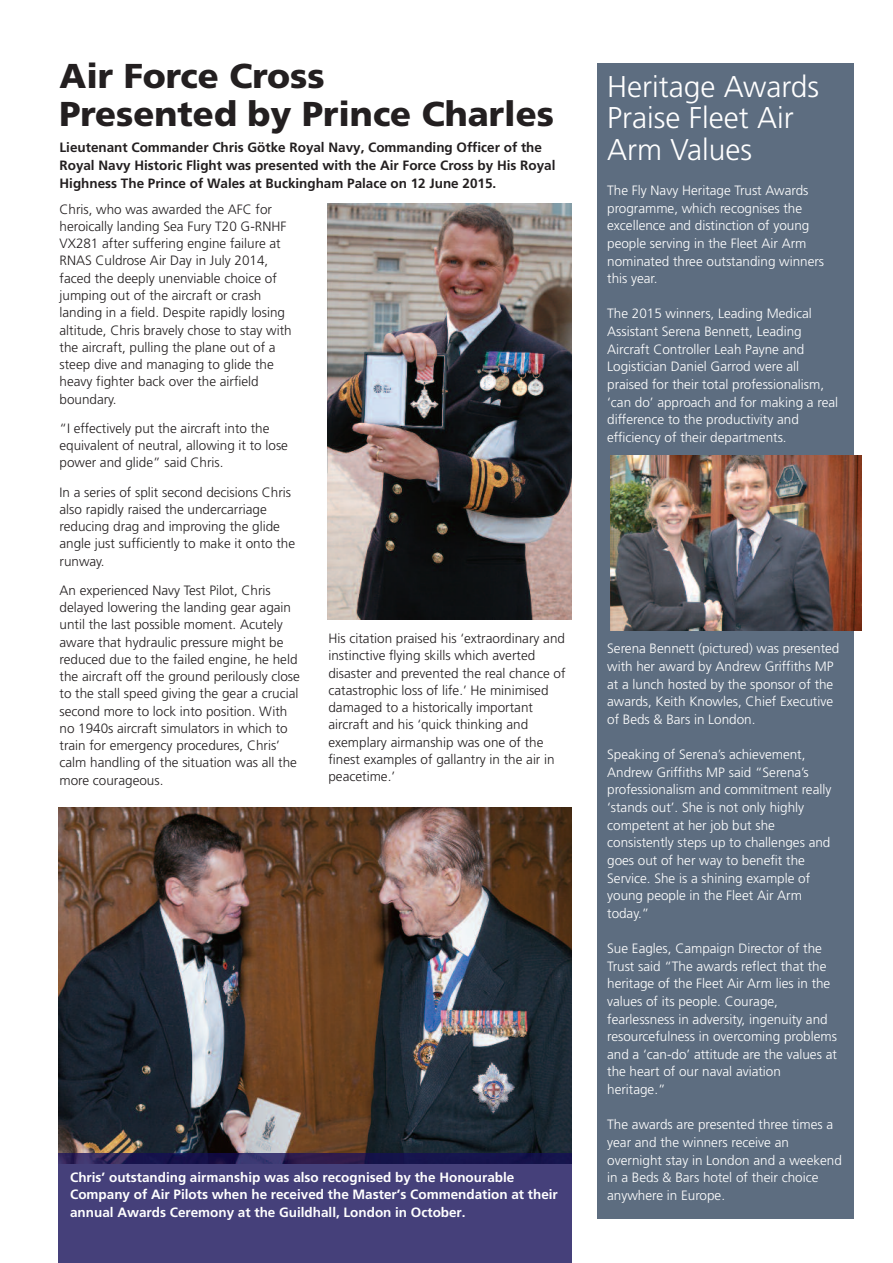
<style>
.page{position:relative;width:893px;height:1263px;background:#fff}
.page>*{position:absolute;margin:0;border:0;box-sizing:border-box;transform-origin:0 0}
.t1{font:900 34.5px/37.5px "Frutiger";color:#231f20}
.t2{font:300 30px/31.5px "Frutiger";color:#fff}
.t3{font:300 13.5px/17.2px "Frutiger";color:#231f20}
.t4{font:300 13.5px/17.7px "Frutiger";color:#fff}
.t5{font:700 13.5px/17.7px "Frutiger";color:#231f20}
.t6{font:700 13.5px/17.2px "Frutiger";color:#fff}
</style>
<div class="page">
<img style="left:328px;top:204px;width:244px;height:415px">
<div style="left:597px;top:64px;width:256px;height:1155px;background:#5d6d80"></div>
<img style="left:610px;top:455px;width:252px;height:176px">
<img style="left:58px;top:808px;width:514px;height:345px">
<div style="left:58px;top:1163px;width:514px;height:100px;background:#45407a"></div>
<img style="left:58px;top:1153px;width:514px;height:10px">
<h1 class="t1" style="left:60px;top:60px;width:496px">Air Force Cross<br>Presented by Prince Charles</h1>
<p class="t5" style="left:60px;top:140px;width:497px">Lieutenant Commander Chris Götke Royal Navy, Commanding Officer of the<br>Royal Navy Historic Flight was presented with the Air Force Cross by His Royal<br>Highness The Prince of Wales at Buckingham Palace on 12 June 2015.</p>
<p class="t3" style="left:60px;top:201px;width:234px">Chris, who was awarded the AFC for heroically landing Sea Fury T20 G-RNHF VX281 after suffering engine failure at RNAS Culdrose Air Day in July 2014, faced the deeply unenviable choice of jumping out of the aircraft or crash landing in a field. Despite rapidly losing altitude, Chris bravely chose to stay with the aircraft, pulling the plane out of a steep dive and managing to glide the heavy fighter back over the airfield boundary.</p>
<p class="t3" style="left:60px;top:420px;width:230px">“I effectively put the aircraft into the equivalent of neutral, allowing it to lose power and glide” said Chris.</p>
<p class="t3" style="left:60px;top:484px;width:237px">In a series of split second decisions Chris also rapidly raised the undercarriage reducing drag and improving the glide angle just sufficiently to make it onto the runway.</p>
<p class="t3" style="left:60px;top:582px;width:242px">An experienced Navy Test Pilot, Chris delayed lowering the landing gear again until the last possible moment. Acutely aware that hydraulic pressure might be reduced due to the failed engine, he held the aircraft off the ground perilously close to the stall speed giving the gear a crucial second more to lock into position. With no 1940s aircraft simulators in which to train for emergency procedures, Chris’ calm handling of the situation was all the more courageous.</p>
<p class="t3" style="left:328px;top:631px;width:238px">His citation praised his ‘extraordinary and instinctive flying skills which averted disaster and prevented the real chance of catastrophic loss of life.’ He minimised damaged to a historically important aircraft and his ‘quick thinking and exemplary airmanship was one of the finest examples of gallantry in the air in peacetime.’</p>
<p class="t6" style="left:70px;top:1170px;width:489px">Chris’ outstanding airmanship was also recognised by the Honourable<br>Company of Air Pilots when he received the Master’s Commendation at their annual Awards Ceremony at the Guildhall, London in October.</p>
<h2 class="t2" style="left:607px;top:73px;width:214px">Heritage Awards<br>Praise Fleet Air<br>Arm Values</h2>
<p class="t4" style="left:607px;top:183px;width:218px">The Fly Navy Heritage Trust Awards programme, which recognises the excellence and distinction of young people serving in the Fleet Air Arm nominated three outstanding winners this year.</p>
<p class="t4" style="left:607px;top:306px;width:232px">The 2015 winners, Leading Medical Assistant Serena Bennett, Leading Aircraft Controller Leah Payne and Logistician Daniel Garrod were all praised for their total professionalism, ‘can do’ approach and for making a real difference to the productivity and efficiency of their departments.</p>
<p class="t4" style="left:607px;top:641px;width:234px">Serena Bennett (pictured) was presented with her award by Andrew Griffiths MP at a lunch hosted by the sponsor of the awards, Keith Knowles, Chief Executive of Beds &amp; Bars in London.</p>
<p class="t4" style="left:607px;top:747px;width:226px">Speaking of Serena’s achievement,<br>Andrew Griffiths MP said “Serena’s professionalism and commitment really ‘stands out’. She is not only highly competent at her job but she consistently steps up to challenges and goes out of her way to benefit the<br>Service. She is a shining example of young people in the Fleet Air Arm today.”</p>
<p class="t4" style="left:607px;top:940px;width:231px">Sue Eagles, Campaign Director of the Trust said “The awards reflect that the heritage of the Fleet Air Arm lies in the values of its people. Courage, fearlessness in adversity, ingenuity and resourcefulness in overcoming problems and a ‘can-do’ attitude are the values at the heart of our naval aviation heritage.”</p>
<p class="t4" style="left:607px;top:1117px;width:236px">The awards are presented three times a year and the winners receive an overnight stay in London and a weekend in a Beds &amp; Bars hotel of their choice anywhere in Europe.</p>
</div>
